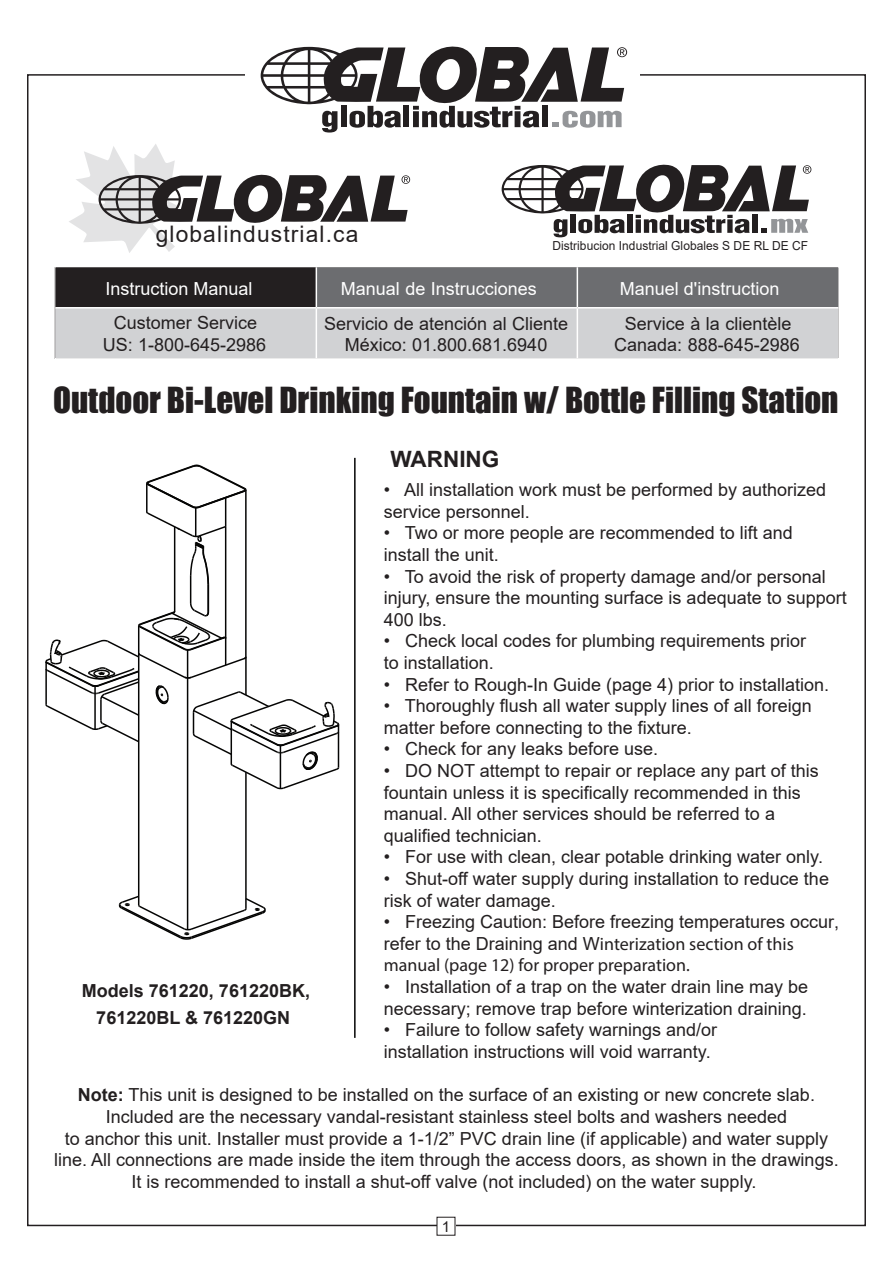
<style>
.page{position:relative;width:893px;height:1263px;background:#fff}
.page>*{position:absolute;margin:0;border:0;box-sizing:border-box;transform-origin:0 0}
.t1{font:33px "Impact";color:#231f20}
.t2{font:22.8px "Arial";letter-spacing:.05em;color:#231f20}
.t3{font:700 22.5px "Arial";color:#231f20}
.t4{font:18px/21.6px "Arial";color:#231f20}
.t5{font:18px/21.6px "Myriad Pro";color:#231f20}
.t6{font:18px "Arial";color:#fff}
.t7{font:700 18px/27.2px "Arial";color:#231f20;text-align:center}
.t8{font:15px "Arial";color:#231f20}
.t9{font:12.45px "Arial";letter-spacing:.005em;color:#231f20;scale:.96 1}
.s1{font-family:"Arial"}
.s2{font-weight:700}
</style>
<div class="page">
<svg style="left:261px;top:46px;width:366px;height:87px"></svg>
<svg style="left:69px;top:144px;width:341px;height:109px"></svg>
<svg style="left:502px;top:164px;width:309px;height:73px"></svg>
<svg style="left:56px;top:268px;width:781px;height:89px;background:#999a9c"></svg>
<hr style="left:316px;top:267px;width:1px;height:40px;background:#fff">
<hr style="left:577px;top:267px;width:1px;height:40px;background:#fff">
<hr style="left:55px;top:307px;width:261px;height:1px;background:#fff">
<hr style="left:316px;top:307px;width:261px;height:1px;background:#fff">
<hr style="left:316px;top:308px;width:1px;height:50px;background:#fff">
<hr style="left:577px;top:307px;width:261px;height:1px;background:#fff">
<hr style="left:577px;top:308px;width:1px;height:50px;background:#fff">
<div style="left:54px;top:266px;width:785px;height:93px;border:1px solid #fff"></div>
<hr style="left:354px;top:458px;width:2px;height:580px;background:#050504">
<hr style="left:138px;top:625px;width:1px;height:280px;background:#050504">
<hr style="left:245px;top:772px;width:2px;height:137px;background:#050504">
<svg style="left:118px;top:894px;width:148px;height:46px"></svg>
<hr style="left:187px;top:650px;width:1px;height:280px;background:#050504">
<svg style="left:45px;top:464px;width:295px;height:326px"></svg>
<p class="t2" style="left:156px;top:219px;width:204px">globalindustrial.ca</p>
<p class="t9" style="left:552px;top:237px;width:268px">Distribucion Industrial Globales S DE RL DE CF</p>
<p class="t6" style="left:106px;top:276px;width:149px">Instruction Manual</p>
<p class="t6" style="left:341px;top:276px;width:198px">Manual de Instrucciones</p>
<p class="t6" style="left:620px;top:276px;width:161px">Manuel d'instruction</p>
<p class="t4" style="left:103px;top:311px;width:165px;line-height:22.5px;text-align:center">Customer Service<br>US: 1-800-645-2986</p>
<p class="t4" style="left:324px;top:313px;width:246px;line-height:21px;text-align:center">Servicio de atención al Cliente<br>México: 01.800.681.6940</p>
<p class="t4" style="left:614px;top:313px;width:187px;line-height:21px;text-align:center">Service à la clientèle<br>Canada: 888-645-2986</p>
<h1 class="t1" style="left:53px;top:374px;width:787px">Outdoor Bi-Level Drinking Fountain w/ Bottle Filling Station</h1>
<p class="t7" style="left:82px;top:977px;width:230px">Models 761220, 761220BK,<br>761220BL &amp; 761220GN</p>
<p class="t3" style="left:391px;top:443px;width:110px">WARNING</p>
<p class="t4" style="left:384px;top:479px;width:444px">• All installation work must be performed by authorized service personnel.</p>
<p class="t4" style="left:384px;top:522px;width:411px">• Two or more people are recommended to lift and install the unit.</p>
<p class="t4" style="left:384px;top:565px;width:464px">• To avoid the risk of property damage and/or personal injury, ensure the mounting surface is adequate to support<br>400 lbs.</p>
<p class="t4" style="left:384px;top:630px;width:424px">• Check local codes for plumbing requirements prior to installation.</p>
<p class="t4" style="left:384px;top:673px;width:447px">• Refer to Rough-In Guide (page 4) prior to installation.</p>
<p class="t4" style="left:384px;top:695px;width:430px">• Thoroughly flush all water supply lines of all foreign matter before connecting to the fixture.</p>
<p class="t4" style="left:384px;top:738px;width:276px">• Check for any leaks before use.</p>
<p class="t4" style="left:384px;top:760px;width:437px">• DO NOT attempt to repair or replace any part of this fountain unless it is specifically recommended in this manual. All other services should be referred to a qualified technician.</p>
<p class="t4" style="left:384px;top:846px;width:441px">• For use with clean, clear potable drinking water only.</p>
<p class="t4" style="left:384px;top:868px;width:447px">• Shut-off water supply during installation to reduce the risk of water damage.</p>
<p class="t4" style="left:384px;top:911px;width:457px">• Freezing Caution: Before freezing temperatures occur,</p>
<p class="t5" style="left:384px;top:933px;width:411px"><span class="s1">refer to the Draining and W</span>interization section of this manual (page 12) for proper preparation.</p>
<p class="t4" style="left:384px;top:976px;width:426px">• Installation of a trap on the water drain line may be necessary; remove trap before winterization draining.</p>
<p class="t4" style="left:384px;top:1019px;width:335px">• Failure to follow safety warnings and/or installation instructions will void warranty.</p>
<p class="t4" style="left:54px;top:1084px;width:786px;text-align:center"><span class="s2">Note:</span> This unit is designed to be installed on the surface of an existing or new concrete slab.<br>Included are the necessary vandal-resistant stainless steel bolts and washers needed<br>to anchor this unit. Installer must provide a 1-1/2” PVC drain line (if applicable) and water supply line. All connections are made inside the item through the access doors, as shown in the drawings.<br>It is recommended to install a shut-off valve (not included) on the water supply.</p>
<p class="t8" style="left:442px;top:1216px;width:10px">1</p>
</div>
